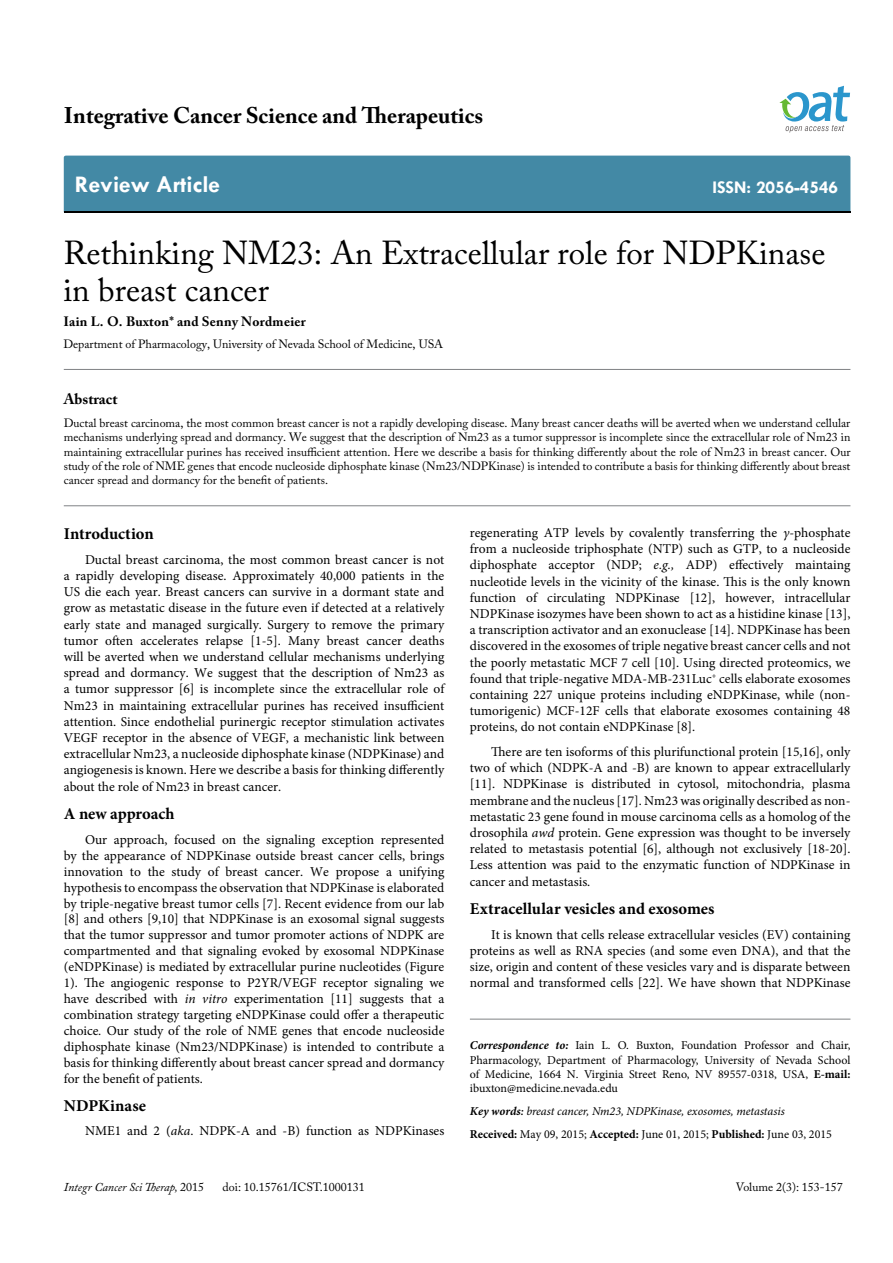
<style>
.page{position:relative;width:893px;height:1263px;background:#fff}
.page>*{position:absolute;margin:0;border:0;box-sizing:border-box;transform-origin:0 0}
.t1{font:33px/37.5px "Adobe Caslon Pro";color:#000}
.t2{font:700 24px "Tw Cen";color:#fff}
.t3{font:700 22.5px "Adobe Caslon Pro";color:#000}
.t4{font:700 18px "Tw Cen";color:#fff}
.t5{font:700 16.5px "Minion Pro";color:#000}
.t6{font:700 15px "Adobe Caslon Pro";color:#000}
.t7{font:13.5px/16.2px "Minion Pro";color:#000;text-align:justify}
.t8{font:700 13.5px "Adobe Caslon Pro";letter-spacing:.02em;color:#000}
.t9{font:12px/14.4px "Adobe Caslon Pro";color:#000;text-align:justify}
.t10{font:12px/14.4px "Minion Pro";color:#000;text-align:justify}
.t11{font:italic 12px/23px "Minion Pro";letter-spacing:-.005em;color:#000}
.t12{font:italic 12px "Adobe Caslon Pro";color:#000}
.s1{font-style:italic}
.s2{font-weight:700;font-style:italic}
.s3{font-weight:700}
.s4{font-weight:600}
.s5{font-weight:700;font-style:normal}
.s6{font-style:normal}
</style>
<div class="page">
<div style="left:64px;top:156px;width:786px;height:56px;background:#4389a5"></div>
<svg style="left:779px;top:86px;width:71px;height:47px"></svg>
<hr style="left:64px;top:505px;width:786px;height:1px;background:#808285">
<hr style="left:64px;top:369px;width:786px;height:1px;background:#808285">
<hr style="left:470px;top:1019px;width:380px;height:1px;background:#808285">
<h3 class="t3" style="left:64px;top:102px;width:421px">Integrative Cancer Science and Therapeutics</h3>
<h2 class="t2" style="left:75px;top:170px;width:147px">Review Article</h2>
<h3 class="t4" style="left:712px;top:176px;width:127px">ISSN: 2056-4546</h3>
<h1 class="t1" style="left:63px;top:234px;width:763px">Rethinking NM23: An Extracellular role for NDPKinase in breast cancer</h1>
<p class="t8" style="left:63px;top:313px;width:244px">Iain L. O. Buxton* and Senny Nordmeier</p>
<p class="t9" style="left:63px;top:337px;width:381px">Department of Pharmacology, University of Nevada School of Medicine, USA</p>
<p class="t6" style="left:64px;top:390px;width:55px">Abstract</p>
<p class="t9" style="left:64px;top:415px;width:788px">Ductal breast carcinoma, the most common breast cancer is not a rapidly developing disease. Many breast cancer deaths will be averted when we understand cellular mechanisms underlying spread and dormancy. We suggest that the description of Nm23 as a tumor suppressor is incomplete since the extracellular role of Nm23 in maintaining extracellular purines has received insufficient attention. Here we describe a basis for thinking differently about the role of Nm23 in breast cancer. Our study of the role of NME genes that encode nucleoside diphosphate kinase (Nm23/NDPKinase) is intended to contribute a basis for thinking differently about breast cancer spread and dormancy for the benefit of patients.</p>
<p class="t5" style="left:64px;top:522px;width:91px">Introduction</p>
<p class="t7" style="left:64px;top:551px;width:382px;text-indent:21px">Ductal breast carcinoma, the most common breast cancer is not a rapidly developing disease. Approximately 40,000 patients in the US die each year. Breast cancers can survive in a dormant state and grow as metastatic disease in the future even if detected at a relatively early state and managed surgically. Surgery to remove the primary tumor often accelerates relapse [1-5]. Many breast cancer deaths will be averted when we understand cellular mechanisms underlying spread and dormancy. We suggest that the description of Nm23 as a tumor suppressor [6] is incomplete since the extracellular role of Nm23 in maintaining extracellular purines has received insufficient attention. Since endothelial purinergic receptor stimulation activates VEGF receptor in the absence of VEGF, a mechanistic link between extracellular Nm23, a nucleoside diphosphate kinase (NDPKinase) and angiogenesis is known. Here we describe a basis for thinking differently about the role of Nm23 in breast cancer.</p>
<p class="t5" style="left:64px;top:802px;width:112px">A new approach</p>
<p class="t7" style="left:64px;top:831px;width:382px;text-indent:21px">Our approach, focused on the signaling exception represented by the appearance of NDPKinase outside breast cancer cells, brings innovation to the study of breast cancer. We propose a unifying hypothesis to encompass the observation that NDPKinase is elaborated by triple-negative breast tumor cells [7]. Recent evidence from our lab [8] and others [9,10] that NDPKinase is an exosomal signal suggests that the tumor suppressor and tumor promoter actions of NDPK are compartmented and that signaling evoked by exosomal NDPKinase (eNDPKinase) is mediated by extracellular purine nucleotides (Figure 1). The angiogenic response to P2YR/VEGF receptor signaling we have described with <span class="s1">in vitro</span> experimentation [11] suggests that a combination strategy targeting eNDPKinase could offer a therapeutic choice<span class="s1">.</span> Our study of the role of NME genes that encode nucleoside diphosphate kinase (Nm23/NDPKinase) is intended to contribute a basis for thinking differently about breast cancer spread and dormancy for the benefit of patients.</p>
<p class="t5" style="left:64px;top:1094px;width:84px">NDPKinase</p>
<p class="t7" style="left:85px;top:1123px;width:361px">NME1 and 2 (<span class="s1">aka</span>. NDPK-A and -B) function as NDPKinases</p>
<p class="t7" style="left:470px;top:524px;width:382px">regenerating ATP levels by covalently transferring the <span class="s1">γ</span>-phosphate from a nucleoside triphosphate (NTP) such as GTP, to a nucleoside diphosphate acceptor (NDP; <span class="s1">e.g.,</span> ADP) effectively maintaing nucleotide levels in the vicinity of the kinase. This is the only known function of circulating NDPKinase [12], however, intracellular NDPKinase isozymes have been shown to act as a histidine kinase [13], a transcription activator and an exonuclease [14]. NDPKinase has been discovered in the exosomes of triple negative breast cancer cells and not the poorly metastatic MCF 7 cell [10]. Using directed proteomics, we found that triple-negative MDA-MB-231Luc<sup>+</sup> cells elaborate exosomes containing 227 unique proteins including eNDPKinase, while (non&shy;tumorigenic) MCF-12F cells that elaborate exosomes containing 48 proteins, do not contain eNDPKinase [8].</p>
<p class="t7" style="left:470px;top:744px;width:382px;text-indent:21px">There are ten isoforms of this plurifunctional protein [15,16], only two of which (NDPK-A and -B) are known to appear extracellularly [11]. NDPKinase is distributed in cytosol, mitochondria, plasma membrane and the nucleus [17]. Nm23 was originally described as non&shy;metastatic 23 gene found in mouse carcinoma cells as a homolog of the drosophila <span class="s1">awd</span> protein. Gene expression was thought to be inversely related to metastasis potential [6], although not exclusively [18-20].<br>Less attention was paid to the enzymatic function of NDPKinase in cancer and metastasis.</p>
<p class="t5" style="left:470px;top:897px;width:246px">Extracellular vesicles and exosomes</p>
<p class="t7" style="left:470px;top:926px;width:382px;text-indent:21px">It is known that cells release extracellular vesicles (EV) containing proteins as well as RNA species (and some even DNA), and that the size, origin and content of these vesicles vary and is disparate between normal and transformed cells [22]. We have shown that NDPKinase</p>
<p class="t10" style="left:470px;top:1038px;width:382px"><span class="s2">Correspondence to:</span> Iain L. O. Buxton, Foundation Professor and Chair, Pharmacology, Department of Pharmacology, University of Nevada School of Medicine, 1664 N. Virginia Street Reno, NV 89557-0318, USA, <span class="s3">E-mail: </span>ibuxton@medicine.nevada.edu</p>
<p class="t11" style="left:470px;top:1100px;width:364px"><span class="s3">Key words</span><span class="s4">:</span> breast cancer, Nm23, NDPKinase, exosomes, metastasis<br><span class="s5">Received:</span> <span class="s6">May 09, 2015;</span> <span class="s5">Accepted:</span> <span class="s6">June 01, 2015;</span> <span class="s5">Published:</span> <span class="s6">June 03, 2015</span></p>
<p class="t12" style="left:64px;top:1180px;width:142px">Integr Cancer Sci Therap, <span class="s6">2015</span></p>
<p class="t9" style="left:223px;top:1180px;width:144px">doi: 10.15761/ICST.1000131</p>
<p class="t9" style="left:736px;top:1180px;width:108px">Volume 2(3): 153-157</p>
</div>
